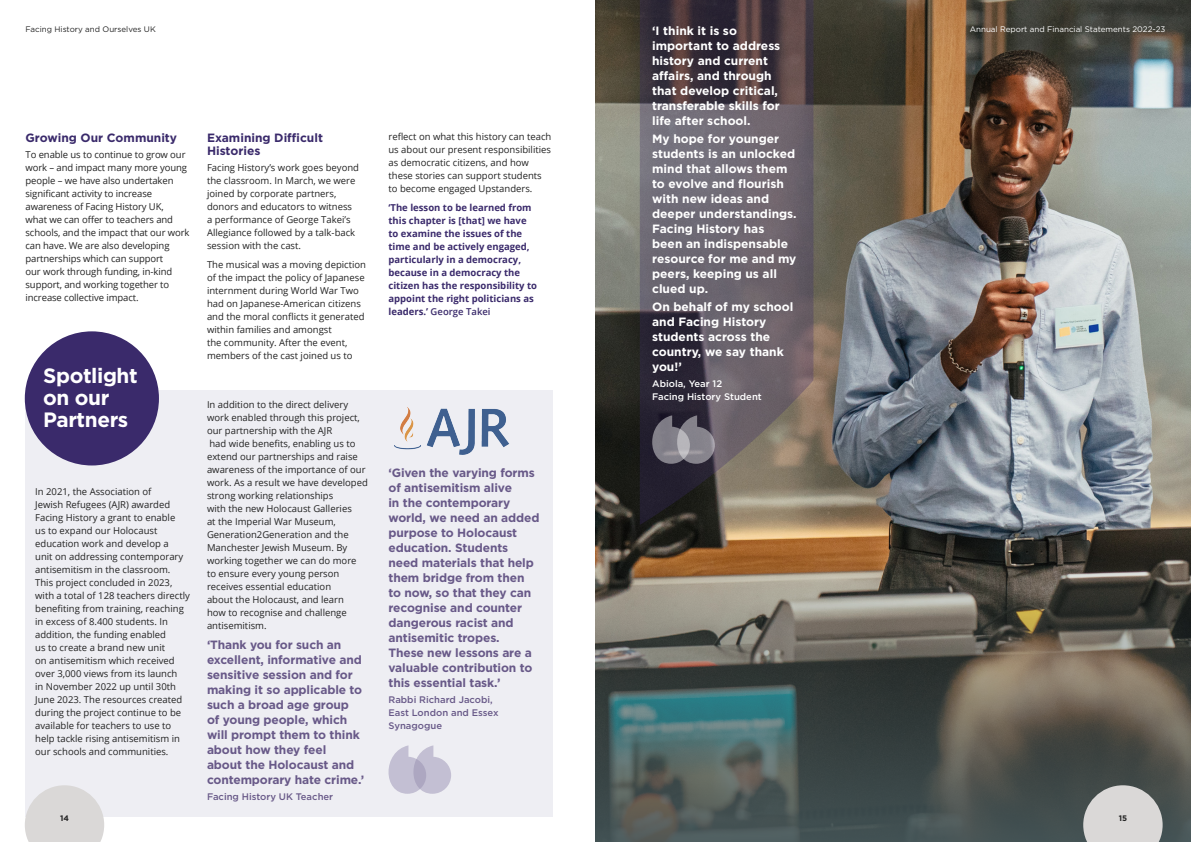
<style>
.page{position:relative;width:1191px;height:842px;background:#fff}
.page>*{position:absolute;margin:0;border:0;box-sizing:border-box;transform-origin:0 0}
.Headline{font:700 20.8px/22.4px "Gotham";letter-spacing:-.02em;color:#fff}
.t1{font:700 12px/15px "Gotham";letter-spacing:-.01em;color:#685988}
.t2{font:700 12px/15px "Gotham";color:#fff}
.C_sub{font:700 12px/13px "Gotham";color:#3a2a6b}
.Open_body{font:9.5px/13px "Open Sans";color:#232323}
.Open_body-2{font:700 9.5px/13px "Open Sans";color:#3a2a6b}
.Quote_name{font:500 9.5px/13px "Gotham";color:#685988}
.Quote_name-2{font:500 9.5px/13px "Gotham";color:#fff}
.t3{font:8px "Gotham";color:#fff}
.t4{font:8px "Gotham";color:#232323}
.Contents{font:700 8px "Gotham";color:#232323}
.s1{font-weight:600}
</style>
<div class="page">
<div style="left:26px;top:390px;width:527px;height:426px;background:#eeeef3"></div>
<img style="left:595px;top:0;width:596px;height:480px">
<div style="left:25px;top:331px;width:134px;height:134px;background:#3a2a6b;border-radius:50%"></div>
<svg style="left:25px;top:785px;width:79px;height:57px"></svg>
<svg style="left:640px;top:0;width:173px;height:480px;background:#5e565d"></svg>
<svg style="left:651px;top:415px;width:64px;height:49px;background:#716e78"></svg>
<img style="left:595px;top:480px;width:596px;height:362px">
<svg style="left:1083px;top:785px;width:79px;height:57px;background:#c1c1c0"></svg>
<svg style="left:388px;top:745px;width:63px;height:49px"></svg>
<img style="left:394px;top:407px;width:115px;height:48px">
<p class="t4" style="left:26px;top:24px;width:132px">Facing History and Ourselves UK</p>
<p class="C_sub" style="left:26px;top:131px;width:153px">Growing Our Community</p>
<p class="Open_body" style="left:26px;top:148px;width:165px">To enable us to continue to grow our work – and impact many more young people – we have also undertaken significant activity to increase awareness of Facing History UK,<br>what we can offer to teachers and schools, and the impact that our work can have. We are also developing partnerships which can support<br>our work through funding, in-kind support, and working together to increase collective impact.</p>
<p class="Headline" style="left:43px;top:364px;width:96px">Spotlight on our<br>Partners</p>
<p class="Open_body" style="left:35px;top:485px;width:156px">In 2021, the Association of<br>Jewish Refugees (AJR) awarded<br>Facing History a grant to enable<br>us to expand our Holocaust education work and develop a<br>unit on addressing contemporary antisemitism in the classroom.<br>This project concluded in 2023, with a total of 128 teachers directly benefiting from training, reaching in excess of 8.400 students. In addition, the funding enabled<br>us to create a brand new unit<br>on antisemitism which received over 3,000 views from its launch<br>in November 2022 up until 30th<br>June 2023. The resources created during the project continue to be available for teachers to use to help tackle rising antisemitism in our schools and communities.</p>
<p class="Contents" style="left:60px;top:813px;width:10px">14</p>
<p class="C_sub" style="left:207px;top:131px;width:118px">Examining Difficult<br>Histories</p>
<p class="Open_body" style="left:207px;top:161px;width:154px">Facing History’s work goes beyond the classroom. In March, we were joined by corporate partners, donors and educators to witness a performance of George Takei’s<br>Allegiance followed by a talk-back session with the cast.</p>
<p class="Open_body" style="left:207px;top:257px;width:161px">The musical was a moving depiction of the impact the policy of Japanese internment during World War Two had on Japanese-American citizens and the moral conflicts it generated within families and amongst<br>the community. After the event, members of the cast joined us to</p>
<p class="Open_body" style="left:207px;top:398px;width:162px">In addition to the direct delivery work enabled through this project, our partnership with the AJR<br>had wide benefits, enabling us to extend our partnerships and raise awareness of the importance of our work. As a result we have developed strong working relationships<br>with the new Holocaust Galleries<br>at the Imperial War Museum,<br>Generation2Generation and the<br>Manchester Jewish Museum. By working together we can do more to ensure every young person receives essential education<br>about the Holocaust, and learn<br>how to recognise and challenge antisemitism.</p>
<p class="t1" style="left:207px;top:637px;width:159px">‘Thank you for such an excellent, informative and sensitive session and for making it so applicable to such a broad age group of young people, which will prompt them to think about how they feel about the Holocaust and contemporary hate crime.’</p>
<p class="Quote_name" style="left:207px;top:790px;width:128px">Facing History UK Teacher</p>
<p class="Open_body" style="left:388px;top:130px;width:164px">reflect on what this history can teach us about our present responsibilities as democratic citizens, and how these stories can support students to become engaged Upstanders.</p>
<p class="Open_body-2" style="left:388px;top:200px;width:150px">‘The lesson to be learned from this chapter is [that] we have to examine the issues of the time and be actively engaged, particularly in a democracy, because in a democracy the citizen has the responsibility to appoint the right politicians as leaders.’ <span class="s1">George Takei</span></p>
<p class="t1" style="left:388px;top:465px;width:152px">‘Given the varying forms of antisemitism alive<br>in the contemporary world, we need an added purpose to Holocaust education. Students need materials that help them bridge from then to now, so that they can recognise and counter dangerous racist and antisemitic tropes.<br>These new lessons are a valuable contribution to this essential task.’</p>
<p class="Quote_name" style="left:388px;top:693px;width:112px">Rabbi Richard Jacobi,<br>East London and Essex<br>Synagogue</p>
<p class="t2" style="left:652px;top:23px;width:130px">‘I think it is so important to address history and current affairs, and through that develop critical, transferable skills for life after school.</p>
<p class="t2" style="left:652px;top:131px;width:146px">My hope for younger students is an unlocked mind that allows them to evolve and flourish with new ideas and deeper understandings.<br>Facing History has been an indispensable resource for me and my peers, keeping us all clued up.</p>
<p class="t2" style="left:652px;top:299px;width:143px">On behalf of my school and Facing History students across the country, we say thank you!’</p>
<p class="Quote_name-2" style="left:652px;top:377px;width:111px">Abiola, Year 12<br>Facing History Student</p>
<p class="t3" style="left:969px;top:24px;width:197px">Annual Report and Financial Statements 2022-23</p>
<p class="Contents" style="left:1118px;top:813px;width:10px">15</p>
</div>
